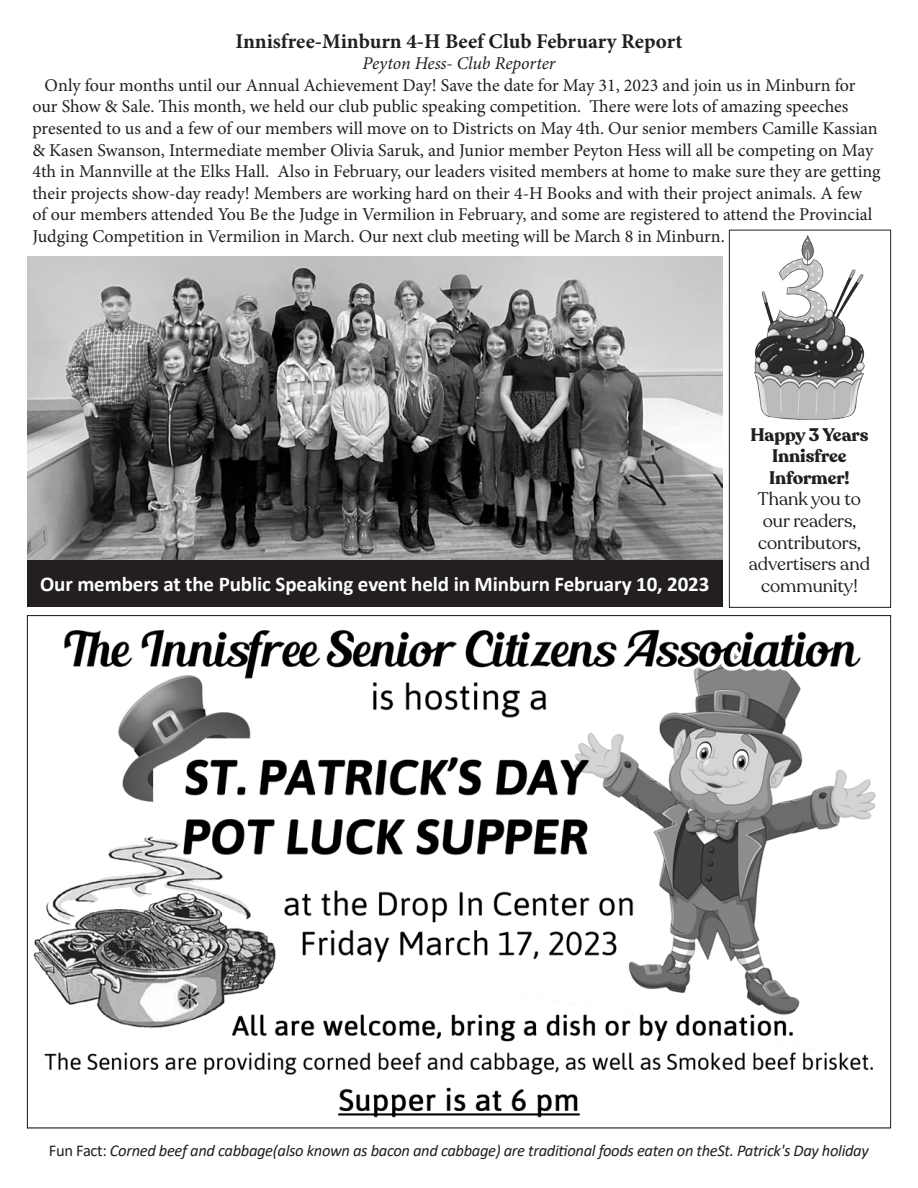
<style>
.page{position:relative;width:918px;height:1188px;background:#fff}
.page>*{position:absolute;margin:0;border:0;box-sizing:border-box;transform-origin:0 0}
.t1{font:700 21px "Calibri";letter-spacing:-.005em;color:#fff}
.t2{font:700 21px "Minion Pro";color:#231f20}
.t3{font:18px/21.6px "Minion Pro";letter-spacing:-.005em;color:#231f20}
.t4{font:18px/21.6px "Recoleta";color:#231f20;text-align:center}
.t5{font:700 18px "Recoleta";letter-spacing:-.005em;color:#231f20}
.t6{font:italic 18px "Minion Pro";letter-spacing:-.01em;color:#231f20}
.t7{font:italic 16.5px "Calibri";letter-spacing:-.02em;color:#231f20}
.s1{font-style:normal}
</style>
<div class="page">
<div style="left:729px;top:230px;width:162px;height:378px;border:1px solid #231f20"></div>
<img style="left:33px;top:629px;width:843px;height:489px">
<img style="left:27px;top:257px;width:696px;height:303px">
<div style="left:27px;top:560px;width:696px;height:47px;background:#231f20"></div>
<img style="left:745px;top:229px;width:129px;height:191px">
<p class="t2" style="left:235px;top:26px;width:449px">Innisfree-Minburn 4-H Beef Club February Report</p>
<p class="t6" style="left:362px;top:51px;width:195px">Peyton Hess- Club Reporter</p>
<p class="t3" style="left:32px;top:74px;width:850px;text-indent:12px">Only four months until our Annual Achievement Day! Save the date for May 31, 2023 and join us in Minburn for our Show &amp; Sale. This month, we held our club public speaking competition. There were lots of amazing speeches presented to us and a few of our members will move on to Districts on May 4th. Our senior members Camille Kassian &amp; Kasen Swanson, Intermediate member Olivia Saruk, and Junior member Peyton Hess will all be competing on May 4th in Mannville at the Elks Hall. Also in February, our leaders visited members at home to make sure they are getting their projects show-day ready! Members are working hard on their 4-H Books and with their project animals. A few of our members attended You Be the Judge in Vermilion in February, and some are registered to attend the Provincial Judging Competition in Vermilion in March. Our next club meeting will be March 8 in Minburn.</p>
<p class="t1" style="left:40px;top:570px;width:671px">Our members at the Public Speaking event held in Minburn February 10, 2023</p>
<p class="t5" style="left:751px;top:423px;width:119px">Happy 3 Years</p>
<p class="t5" style="left:772px;top:445px;width:76px">Innisfree</p>
<p class="t5" style="left:769px;top:466px;width:82px">Informer!</p>
<p class="t4" style="left:758px;top:489px;width:105px">Thank you to</p>
<p class="t4" style="left:763px;top:510px;width:95px">our readers,</p>
<p class="t4" style="left:758px;top:532px;width:104px">contributors,</p>
<p class="t4" style="left:749px;top:554px;width:123px">advertisers and community!</p>
<p class="t7" style="left:49px;top:1139px;width:821px"><span class="s1">Fun Fact:</span> Corned beef and cabbage(also known as bacon and cabbage) are traditional foods eaten on theSt. Patrick's Day holiday</p>
</div>
